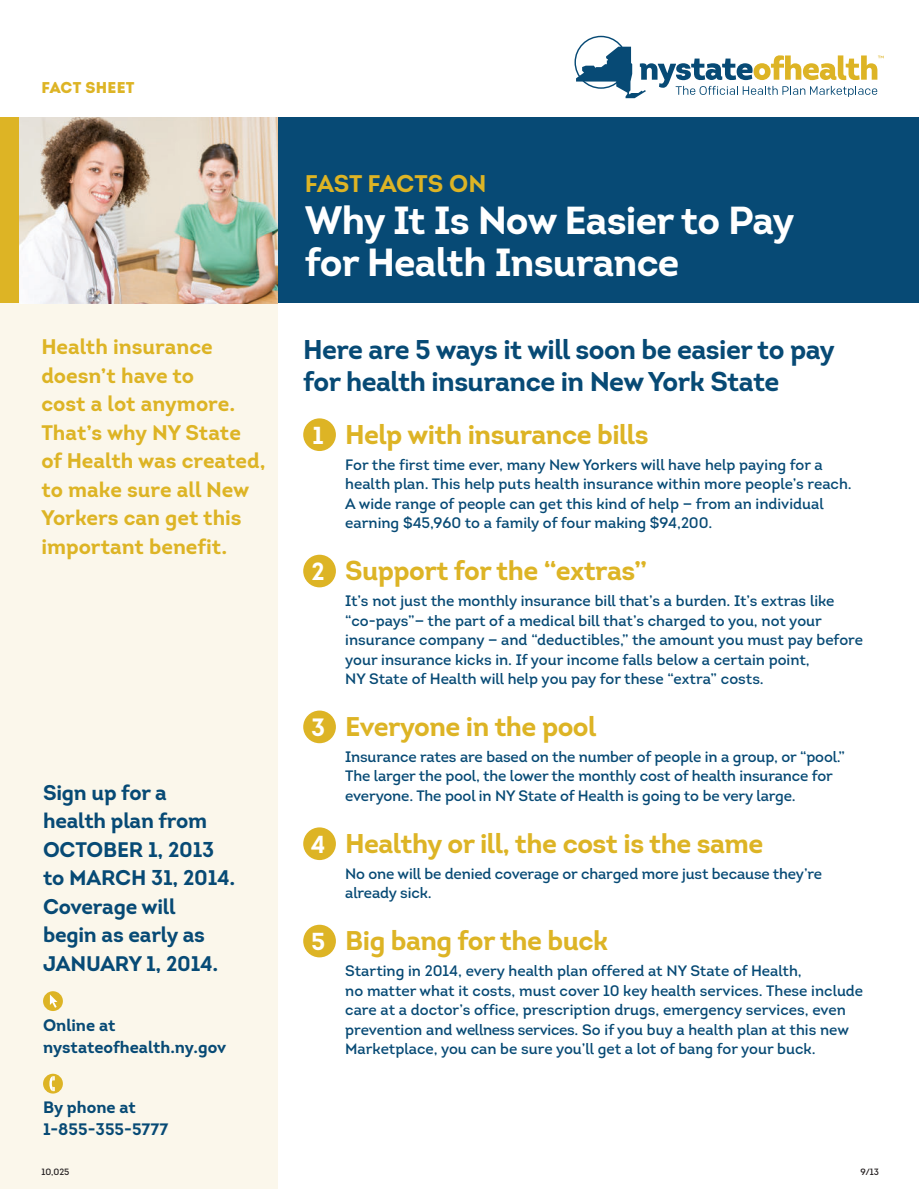
<style>
.page{position:relative;width:919px;height:1189px;background:#fff}
.page>*{position:absolute;margin:0;border:0;box-sizing:border-box;transform-origin:0 0}
.t1{font:700 39px/42px "Intro";letter-spacing:-.02em;color:#fff}
.t2{font:700 27px "Intro";letter-spacing:-.02em;color:#ddb425}
.t3{font:700 27px/32.1px "Intro";letter-spacing:-.02em;color:#074a75}
.t4{font:700 24px "Intro";letter-spacing:-.005em;color:#ddb425}
.t5{font:700 21px/28.5px "Intro";color:#ddb425}
.t6{font:700 21px/28.5px "Intro";letter-spacing:-.01em;color:#074a75}
.t7{font:700 16.5px/22.5px "Intro";color:#074a75}
.t8{font:900 15.6px "Intro";letter-spacing:.02em;color:#ddb425}
.t9{font:15px/19.5px "Intro";color:#074a75}
.t10{font:9px "Intro";color:#231f20}
.s1{font-size:24.45px;color:#fff}
</style>
<div class="page">
<div style="left:0;top:292px;width:278px;height:897px;background:#fbf7eb"></div>
<div style="left:303px;top:418px;width:33px;height:33px;background:#ddb425;border-radius:50%"></div>
<div style="left:303px;top:555px;width:33px;height:32px;background:#ddb425;border-radius:50%"></div>
<div style="left:303px;top:710px;width:33px;height:33px;background:#ddb425;border-radius:50%"></div>
<div style="left:303px;top:827px;width:33px;height:33px;background:#ddb425;border-radius:50%"></div>
<div style="left:303px;top:924px;width:33px;height:33px;background:#ddb425;border-radius:50%"></div>
<div style="left:43px;top:991px;width:20px;height:20px;background:#ddb425;border-radius:50%"></div>
<svg style="left:50px;top:994px;width:7px;height:13px"></svg>
<div style="left:43px;top:1073px;width:20px;height:20px;background:#ddb425;border-radius:50%"></div>
<svg style="left:49px;top:1076px;width:6px;height:15px"></svg>
<div style="left:278px;top:117px;width:640px;height:186px;background:#074a75"></div>
<div style="left:0;top:117px;width:21px;height:186px;background:#ddb425"></div>
<img style="left:19px;top:117px;width:259px;height:186px">
<svg style="left:574px;top:36px;width:309px;height:62px"></svg>
<p class="t8" style="left:41px;top:78px;width:95px">FACT SHEET</p>
<h3 class="t5" style="left:41px;top:335px;width:226px">Health insurance doesn’t have to<br>cost a lot anymore.<br>That’s why NY State of Health was created, to make sure all New<br>Yorkers can get this important benefit.</h3>
<h3 class="t6" style="left:43px;top:780px;width:194px">Sign up for a<br>health plan from<br>OCTOBER 1, 2013 to MARCH 31, 2014.<br>Coverage will<br>begin as early as<br>JANUARY 1, 2014.</h3>
<p class="t7" style="left:43px;top:1015px;width:185px">Online at nystateofhealth.ny.gov</p>
<p class="t7" style="left:43px;top:1097px;width:127px">By phone at<br>1-855-355-5777</p>
<h3 class="t4" style="left:305px;top:175px;width:183px">FAST FACTS ON</h3>
<h1 class="t1" style="left:305px;top:204px;width:491px">Why It Is Now Easier to Pay for Health Insurance</h1>
<h2 class="t3" style="left:303px;top:336px;width:533px">Here are 5 ways it will soon be easier to pay for health insurance in New York State</h2>
<h2 class="t2" style="left:312px;top:424px;width:337px"><span class="s1">1</span> Help with insurance bills</h2>
<p class="t9" style="left:345px;top:456px;width:508px">For the first time ever, many New Yorkers will have help paying for a health plan. This help puts health insurance within more people’s reach.<br>A wide range of people can get this kind of help — from an individual earning $45,960 to a family of four making $94,200.</p>
<h2 class="t2" style="left:311px;top:560px;width:337px"><span class="s1">2</span> Support for the “extras”</h2>
<p class="t9" style="left:345px;top:592px;width:519px">It’s not just the monthly insurance bill that’s a burden. It’s extras like “co-pays”— the part of a medical bill that’s charged to you, not your insurance company — and “deductibles,” the amount you must pay before your insurance kicks in. If your income falls below a certain point,<br>NY State of Health will help you pay for these “extra” costs.</p>
<h2 class="t2" style="left:311px;top:716px;width:287px"><span class="s1">3</span> Everyone in the pool</h2>
<p class="t9" style="left:345px;top:748px;width:501px">Insurance rates are based on the number of people in a group, or “pool.”<br>The larger the pool, the lower the monthly cost of health insurance for everyone. The pool in NY State of Health is going to be very large.</p>
<h2 class="t2" style="left:311px;top:832px;width:454px"><span class="s1">4</span> Healthy or ill, the cost is the same</h2>
<p class="t9" style="left:345px;top:865px;width:478px">No one will be denied coverage or charged more just because they’re already sick.</p>
<h2 class="t2" style="left:311px;top:930px;width:298px"><span class="s1">5</span> Big bang for the buck</h2>
<p class="t9" style="left:345px;top:962px;width:519px">Starting in 2014, every health plan offered at NY State of Health,<br>no matter what it costs, must cover 10 key health services. These include care at a doctor’s office, prescription drugs, emergency services, even prevention and wellness services. So if you buy a health plan at this new Marketplace, you can be sure you’ll get a lot of bang for your buck.</p>
<p class="t10" style="left:41px;top:1167px;width:29px">10,025</p>
<p class="t10" style="left:860px;top:1167px;width:20px">9/13</p>
</div>
